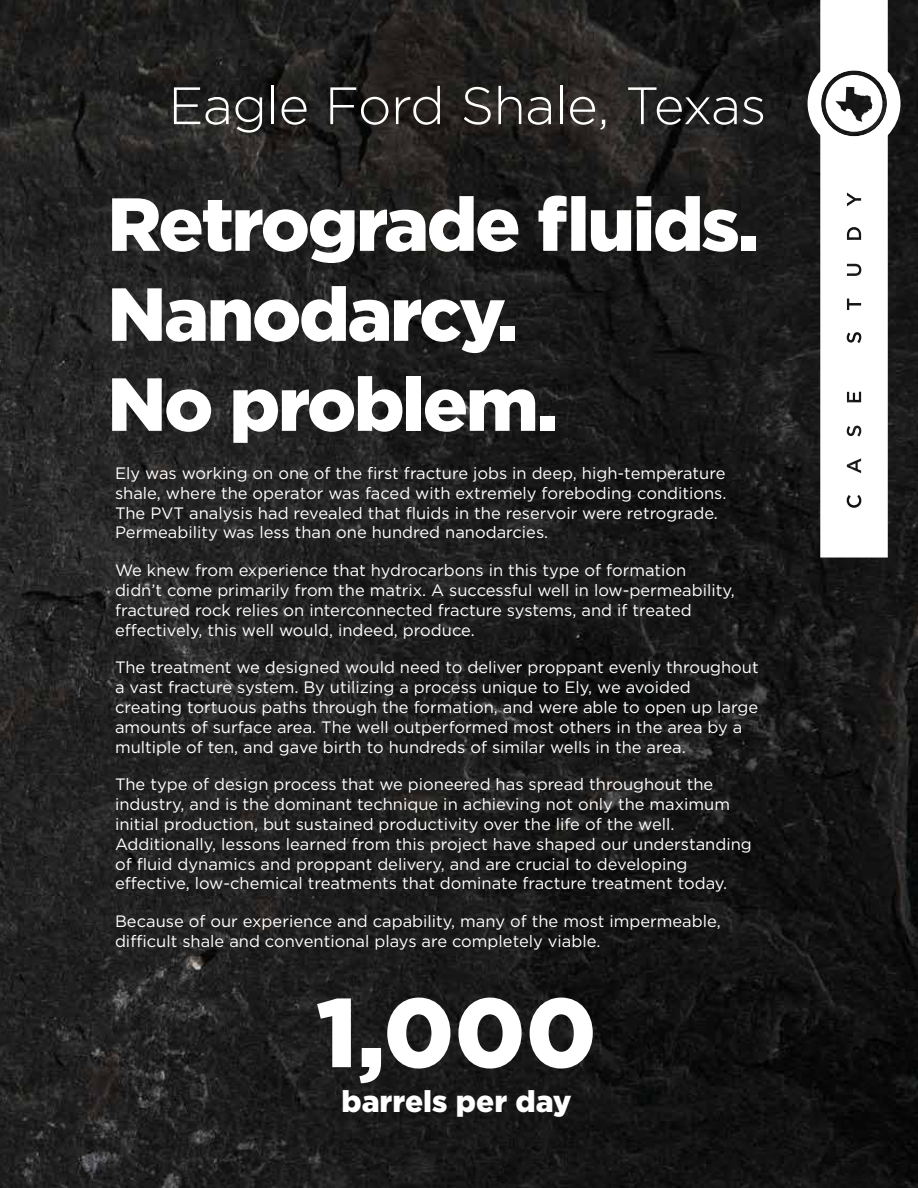
<style>
.page{position:relative;width:918px;height:1188px;background:#fff}
.page>*{position:absolute;margin:0;border:0;box-sizing:border-box;transform-origin:0 0}
.t1{font:900 97.5px "Gotham HTF";color:#fff}
.t2{font:900 75px/90px "Gotham HTF";letter-spacing:-.03em;color:#fff}
.t3{font:300 52.5px "Gotham HTF";letter-spacing:-.015em;color:#fff}
.t4{font:900 30px "Gotham HTF";color:#fff}
.t5{font:16.5px/19.8px "Gotham HTF";color:#fff}
</style>
<div class="page">
<img style="left:0;top:0;width:918px;height:1188px">
<svg style="left:820px;top:0;width:68px;height:558px"></svg>
<div style="left:808px;top:57px;width:92px;height:93px;border:14px solid #fff;border-radius:50%"></div>
<h3 class="t3" style="left:168px;top:77px;width:599px">Eagle Ford Shale, Texas</h3>
<h2 class="t2" style="left:107px;top:178px;width:653px">Retrograde fluids.<br>Nanodarcy.<br>No problem.</h2>
<p class="t5" style="left:115px;top:463px;width:613px">Ely was working on one of the first fracture jobs in deep, high-temperature shale, where the operator was faced with extremely foreboding conditions.<br>The PVT analysis had revealed that fluids in the reservoir were retrograde.<br>Permeability was less than one hundred nanodarcies.</p>
<p class="t5" style="left:115px;top:560px;width:621px">We knew from experience that hydrocarbons in this type of formation didn’t come primarily from the matrix. A successful well in low-permeability, fractured rock relies on interconnected fracture systems, and if treated effectively, this well would, indeed, produce.</p>
<p class="t5" style="left:115px;top:657px;width:645px">The treatment we designed would need to deliver proppant evenly throughout a vast fracture system. By utilizing a process unique to Ely, we avoided creating tortuous paths through the formation, and were able to open up large amounts of surface area. The well outperformed most others in the area by a multiple of ten, and gave birth to hundreds of similar wells in the area.</p>
<p class="t5" style="left:115px;top:774px;width:638px">The type of design process that we pioneered has spread throughout the industry, and is the dominant technique in achieving not only the maximum initial production, but sustained productivity over the life of the well.<br>Additionally, lessons learned from this project have shaped our understanding of fluid dynamics and proppant delivery, and are crucial to developing effective, low-chemical treatments that dominate fracture treatment today.</p>
<p class="t5" style="left:115px;top:911px;width:607px">Because of our experience and capability, many of the most impermeable, difficult shale and conventional plays are completely viable.</p>
<h1 class="t1" style="left:316px;top:976px;width:282px">1,000</h1>
<h3 class="t4" style="left:341px;top:1084px;width:232px">barrels per day</h3>
</div>
